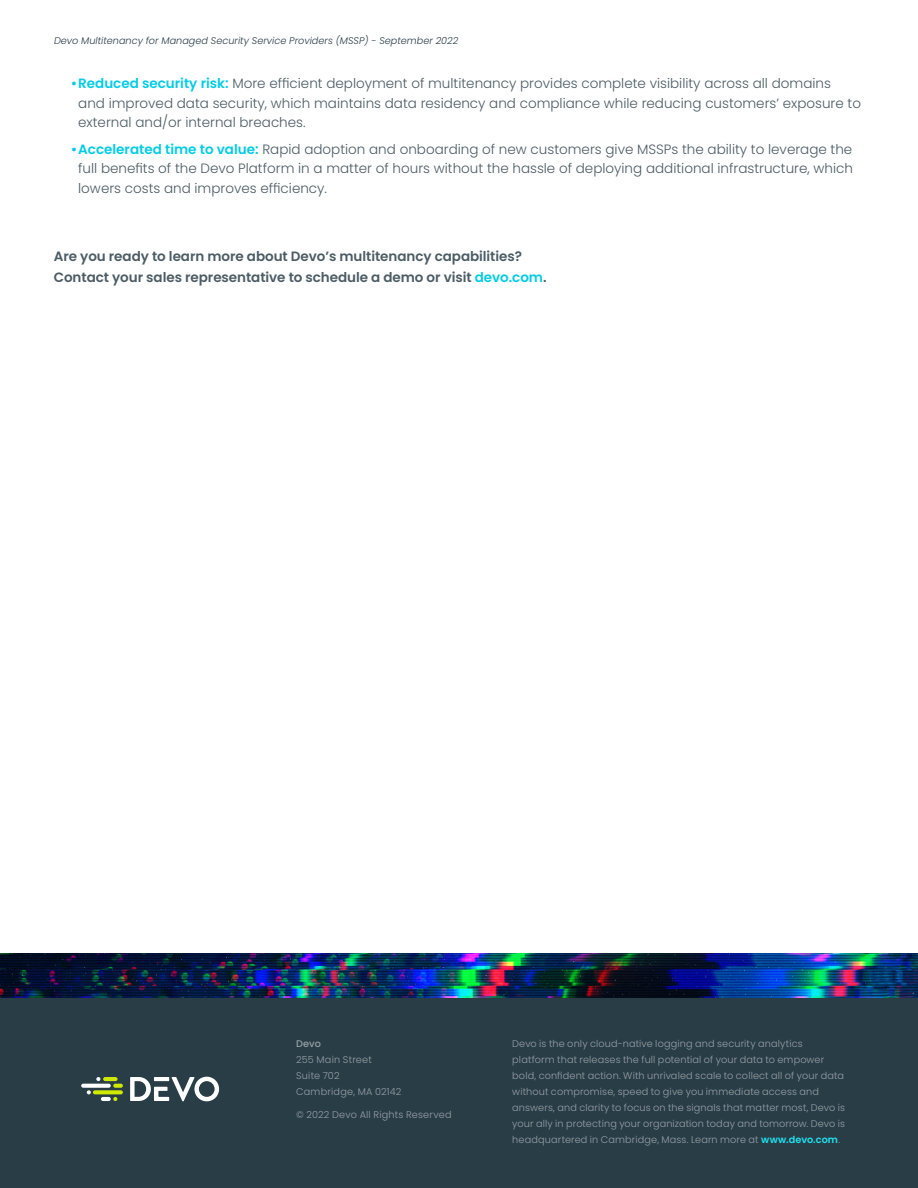
<style>
.page{position:relative;width:918px;height:1188px;background:#fff}
.page>*{position:absolute;margin:0;border:0;box-sizing:border-box;transform-origin:0 0}
.t1{font:300 13.5px/19.5px "Poppins";color:#4c5c64}
.t2{font:600 13.5px/21px "Poppins";letter-spacing:-.005em;color:#4c5c64}
.t3{font:300 9.75px/16.2px "Poppins";letter-spacing:.015em;color:#98a0a5}
.t4{font:italic 300 9.75px "Poppins";color:#293d47}
.t5{font:500 9.75px "Poppins";color:#98a0a5}
.s1{font-weight:600;color:#00cde5}
.s2{color:#00cde5}
.s3{font-weight:600;color:#21e2ef}
</style>
<div class="page">
<div style="left:0;top:998px;width:918px;height:190px;background:#293d47"></div>
<img style="left:0;top:953px;width:918px;height:45px">
<svg style="left:96px;top:1077px;width:4px;height:4px"></svg>
<svg style="left:130px;top:1077px;width:89px;height:24px"></svg>
<hr style="left:154px;top:1077px;width:15px;height:4px;background:#fff">
<hr style="left:103px;top:1077px;width:15px;height:4px;background:#d0e900;border-radius:2px">
<svg style="left:93px;top:1090px;width:30px;height:4px"></svg>
<svg style="left:113px;top:1084px;width:10px;height:4px"></svg>
<svg style="left:113px;top:1097px;width:4px;height:4px"></svg>
<svg style="left:81px;top:1084px;width:30px;height:4px"></svg>
<hr style="left:101px;top:1097px;width:10px;height:4px;background:#fff;border-radius:2px">
<svg style="left:87px;top:1090px;width:4px;height:4px"></svg>
<p class="t4" style="left:54px;top:35px;width:406px">Devo Multitenancy for Managed Security Service Providers (MSSP) - September 2022</p>
<p class="t1" style="left:78px;top:74px;width:784px;text-indent:-7px"><span class="s1">•Reduced security risk:</span> More efficient deployment of multitenancy provides complete visibility across all domains and improved data security, which maintains data residency and compliance while reducing customers’ exposure to external and/or internal breaches.</p>
<p class="t1" style="left:78px;top:139px;width:776px;text-align:justify;text-indent:-7px"><span class="s1">•Accelerated time to value:</span> Rapid adoption and onboarding of new customers give MSSPs the ability to leverage the full benefits of the Devo Platform in a matter of hours without the hassle of deploying additional infrastructure, which lowers costs and improves efficiency.</p>
<p class="t2" style="left:54px;top:246px;width:494px">Are you ready to learn more about Devo’s multitenancy capabilities?<br>Contact your sales representative to schedule a demo or visit <span class="s2">devo.com</span>.</p>
<p class="t5" style="left:296px;top:1037px;width:26px">Devo</p>
<p class="t3" style="left:296px;top:1051px;width:107px">255 Main Street<br>Suite 702<br>Cambridge, MA 02142</p>
<p class="t3" style="left:296px;top:1107px;width:157px">© 2022 Devo All Rights Reserved</p>
<p class="t3" style="left:512px;top:1035px;width:334px">Devo is the only cloud-native logging and security analytics platform that releases the full potential of your data to empower bold, confident action. With unrivaled scale to collect all of your data without compromise, speed to give you immediate access and answers, and clarity to focus on the signals that matter most, Devo is your ally in protecting your organization today and tomorrow. Devo is headquartered in Cambridge, Mass. Learn more at <span class="s3">www.devo.com</span>.</p>
</div>
